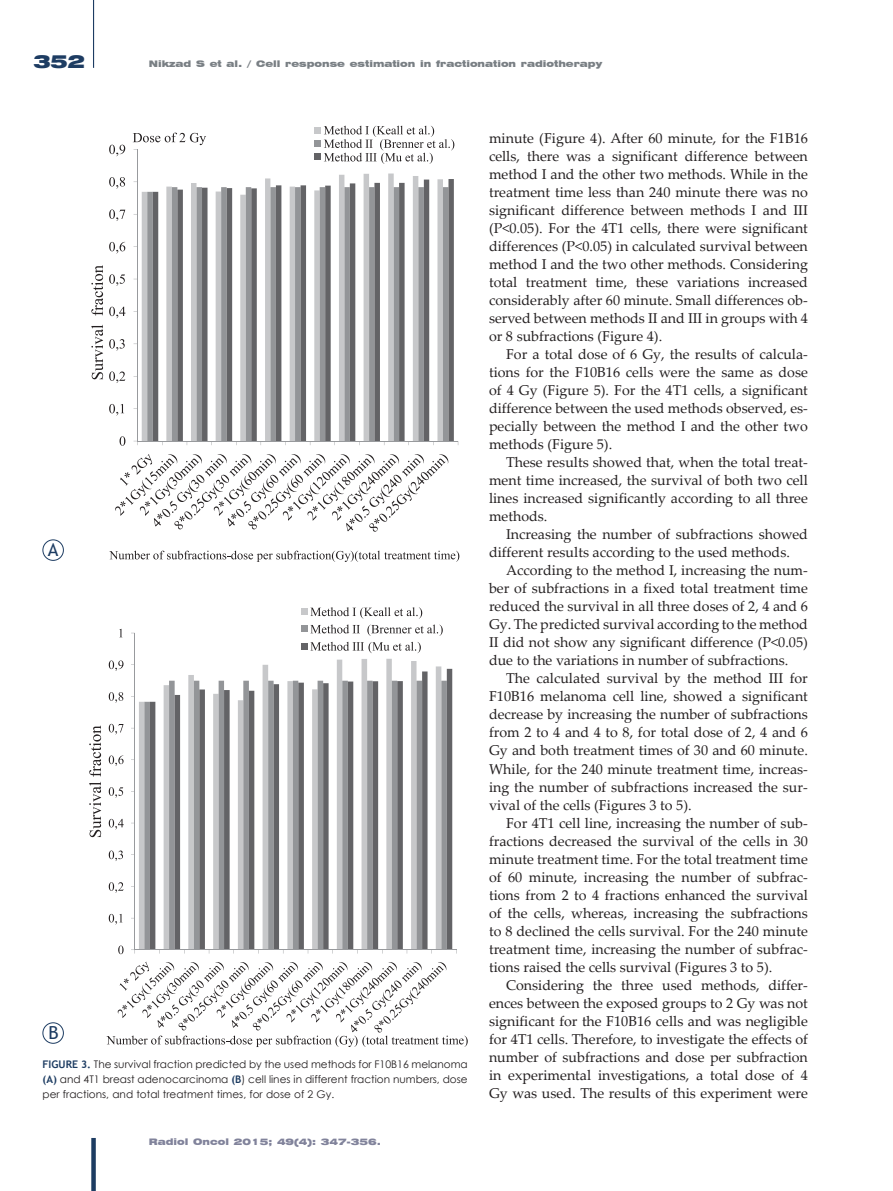
<style>
.page{position:relative;width:893px;height:1191px;background:#fff}
.page>*{position:absolute;margin:0;border:0;box-sizing:border-box;transform-origin:0 0}
.t1{font:900 expanded 18px "Swiss 721 BT";color:#1d3c62}
.t2{font:18px "Trebuchet MS";color:#1d3c62}
.t3{font:14.25px "Palatino Linotype";color:#231f20}
.t4{font:10.5px/15px "Century Gothic";color:#231f20;text-align:justify}
.t5{font:900 expanded 9px "Swiss 721 BT";color:#797f84}
.t6{font:900 expanded 9px "Swiss 721 BT";color:#81839b}
.s1{font-family:"Trebuchet MS";font-weight:700;color:#1d3c62}
</style>
<div class="page">
<div style="left:91px;top:1138px;width:5px;height:53px;background:#1d3c62"></div>
<hr style="left:93px;top:0;width:1px;height:68px;background:#1d3c62">
<svg style="left:142px;top:173px;width:277px;height:268px"></svg>
<svg style="left:153px;top:179px;width:301px;height:262px"></svg>
<hr style="left:137px;top:149px;width:1px;height:292px;background:#989a9d">
<hr style="left:138px;top:441px;width:320px;height:1px;background:#989a9d">
<svg style="left:120px;top:436px;width:5px;height:10px"></svg>
<svg style="left:109px;top:404px;width:15px;height:11px"></svg>
<svg style="left:109px;top:371px;width:16px;height:12px"></svg>
<svg style="left:109px;top:339px;width:16px;height:12px"></svg>
<svg style="left:109px;top:307px;width:16px;height:11px"></svg>
<svg style="left:109px;top:274px;width:16px;height:12px"></svg>
<svg style="left:109px;top:242px;width:16px;height:11px"></svg>
<svg style="left:109px;top:209px;width:16px;height:12px"></svg>
<svg style="left:109px;top:177px;width:16px;height:12px"></svg>
<svg style="left:109px;top:145px;width:16px;height:11px"></svg>
<svg style="left:115px;top:454px;width:333px;height:78px"></svg>
<svg style="left:315px;top:126px;width:139px;height:38px"></svg>
<svg style="left:109px;top:550px;width:350px;height:12px"></svg>
<svg style="left:91px;top:265px;width:12px;height:114px"></svg>
<svg style="left:133px;top:133px;width:73px;height:17px"></svg>
<svg style="left:139px;top:659px;width:302px;height:290px"></svg>
<svg style="left:150px;top:669px;width:302px;height:280px"></svg>
<hr style="left:135px;top:633px;width:1px;height:316px;background:#989a9d">
<hr style="left:135px;top:949px;width:321px;height:1px;background:#989a9d">
<svg style="left:118px;top:945px;width:6px;height:9px"></svg>
<svg style="left:109px;top:914px;width:14px;height:10px"></svg>
<svg style="left:109px;top:882px;width:15px;height:10px"></svg>
<svg style="left:109px;top:850px;width:14px;height:11px"></svg>
<svg style="left:109px;top:819px;width:15px;height:10px"></svg>
<svg style="left:109px;top:787px;width:14px;height:10px"></svg>
<svg style="left:109px;top:755px;width:15px;height:11px"></svg>
<svg style="left:109px;top:724px;width:14px;height:10px"></svg>
<svg style="left:109px;top:692px;width:14px;height:10px"></svg>
<svg style="left:109px;top:660px;width:15px;height:11px"></svg>
<svg style="left:119px;top:629px;width:3px;height:8px"></svg>
<svg style="left:301px;top:607px;width:121px;height:11px"></svg>
<div style="left:301px;top:625px;width:6px;height:7px;background:#939598"></div>
<svg style="left:310px;top:624px;width:133px;height:12px"></svg>
<svg style="left:301px;top:642px;width:120px;height:11px"></svg>
<svg style="left:89px;top:725px;width:12px;height:112px"></svg>
<svg style="left:106px;top:961px;width:362px;height:86px"></svg>
<div style="left:43px;top:539px;width:21px;height:22px;border:1px solid #1d3c62;border-radius:50%"></div>
<div style="left:43px;top:1022px;width:21px;height:21px;border:1px solid #1d3c62;border-radius:50%"></div>
<p class="t1" style="left:33px;top:50px;width:53px">352</p>
<p class="t5" style="left:149px;top:58px;width:455px">Nikzad S et al. / Cell response estimation in fractionation radiotherapy</p>
<p class="t2" style="left:48px;top:539px;width:12px">A</p>
<p class="t2" style="left:48px;top:1022px;width:12px">B</p>
<p class="t4" style="left:43px;top:1056px;width:427px"><span class="s1">FIGURE 3.</span> The survival fraction predicted by the used methods for F10B16 melanoma <span class="s1">(A)</span> and 4T1 breast adenocarcinoma <span class="s1">(B</span>) cell lines in different fraction numbers, dose per fractions, and total treatment times, for dose of 2 Gy.</p>
<p class="t6" style="left:149px;top:1136px;width:234px">Radiol Oncol 2015; 49(4): 347-356.</p>
<p class="t3" style="left:489px;top:128px;width:320px">minute (Figure 4). After 60 minute, for the F1B16</p>
<p class="t3" style="left:489px;top:146px;width:320px">cells, there was a significant difference between</p>
<p class="t3" style="left:489px;top:164px;width:320px">method I and the other two methods. While in the</p>
<p class="t3" style="left:489px;top:182px;width:320px">treatment time less than 240 minute there was no</p>
<p class="t3" style="left:489px;top:200px;width:320px">significant difference between methods I and III</p>
<p class="t3" style="left:489px;top:218px;width:320px">(P&lt;0.05). For the 4T1 cells, there were significant</p>
<p class="t3" style="left:489px;top:236px;width:320px">differences (P&lt;0.05) in calculated survival between</p>
<p class="t3" style="left:489px;top:254px;width:320px">method I and the two other methods. Considering</p>
<p class="t3" style="left:489px;top:272px;width:320px">total treatment time, these variations increased</p>
<p class="t3" style="left:489px;top:290px;width:320px">considerably after 60 minute. Small differences ob-</p>
<p class="t3" style="left:489px;top:308px;width:320px">served between methods II and III in groups with 4</p>
<p class="t3" style="left:489px;top:326px;width:175px">or 8 subfractions (Figure 4).</p>
<p class="t3" style="left:506px;top:344px;width:303px">For a total dose of 6 Gy, the results of calcula-</p>
<p class="t3" style="left:489px;top:362px;width:320px">tions for the F10B16 cells were the same as dose</p>
<p class="t3" style="left:489px;top:380px;width:320px">of 4 Gy (Figure 5). For the 4T1 cells, a significant</p>
<p class="t3" style="left:489px;top:398px;width:320px">difference between the used methods observed, es-</p>
<p class="t3" style="left:489px;top:416px;width:320px">pecially between the method I and the other two</p>
<p class="t3" style="left:489px;top:434px;width:125px">methods (Figure 5).</p>
<p class="t3" style="left:506px;top:452px;width:303px">These results showed that, when the total treat-</p>
<p class="t3" style="left:489px;top:470px;width:320px">ment time increased, the survival of both two cell</p>
<p class="t3" style="left:489px;top:488px;width:320px">lines increased significantly according to all three</p>
<p class="t3" style="left:489px;top:506px;width:60px">methods.</p>
<p class="t3" style="left:506px;top:524px;width:303px">Increasing the number of subfractions showed</p>
<p class="t3" style="left:489px;top:542px;width:302px">different results according to the used methods.</p>
<p class="t3" style="left:506px;top:560px;width:303px">According to the method I, increasing the num-</p>
<p class="t3" style="left:489px;top:578px;width:320px">ber of subfractions in a fixed total treatment time</p>
<p class="t3" style="left:489px;top:596px;width:320px">reduced the survival in all three doses of 2, 4 and 6</p>
<p class="t3" style="left:489px;top:614px;width:320px">Gy. The predicted survival according to the method</p>
<p class="t3" style="left:489px;top:632px;width:320px">II did not show any significant difference (P&lt;0.05)</p>
<p class="t3" style="left:489px;top:650px;width:301px">due to the variations in number of subfractions.</p>
<p class="t3" style="left:506px;top:668px;width:303px">The calculated survival by the method III for</p>
<p class="t3" style="left:489px;top:686px;width:320px">F10B16 melanoma cell line, showed a significant</p>
<p class="t3" style="left:489px;top:704px;width:320px">decrease by increasing the number of subfractions</p>
<p class="t3" style="left:489px;top:722px;width:320px">from 2 to 4 and 4 to 8, for total dose of 2, 4 and 6</p>
<p class="t3" style="left:489px;top:740px;width:320px">Gy and both treatment times of 30 and 60 minute.</p>
<p class="t3" style="left:489px;top:758px;width:320px">While, for the 240 minute treatment time, increas-</p>
<p class="t3" style="left:489px;top:776px;width:320px">ing the number of subfractions increased the sur-</p>
<p class="t3" style="left:489px;top:794px;width:204px">vival of the cells (Figures 3 to 5).</p>
<p class="t3" style="left:506px;top:812px;width:303px">For 4T1 cell line, increasing the number of sub-</p>
<p class="t3" style="left:489px;top:830px;width:320px">fractions decreased the survival of the cells in 30</p>
<p class="t3" style="left:489px;top:848px;width:320px">minute treatment time. For the total treatment time</p>
<p class="t3" style="left:489px;top:866px;width:320px">of 60 minute, increasing the number of subfrac-</p>
<p class="t3" style="left:489px;top:884px;width:320px">tions from 2 to 4 fractions enhanced the survival</p>
<p class="t3" style="left:489px;top:902px;width:320px">of the cells, whereas, increasing the subfractions</p>
<p class="t3" style="left:489px;top:920px;width:320px">to 8 declined the cells survival. For the 240 minute</p>
<p class="t3" style="left:489px;top:938px;width:320px">treatment time, increasing the number of subfrac-</p>
<p class="t3" style="left:489px;top:956px;width:285px">tions raised the cells survival (Figures 3 to 5).</p>
<p class="t3" style="left:506px;top:974px;width:303px">Considering the three used methods, differ-</p>
<p class="t3" style="left:489px;top:992px;width:320px">ences between the exposed groups to 2 Gy was not</p>
<p class="t3" style="left:489px;top:1010px;width:320px">significant for the F10B16 cells and was negligible</p>
<p class="t3" style="left:489px;top:1028px;width:320px">for 4T1 cells. Therefore, to investigate the effects of</p>
<p class="t3" style="left:489px;top:1046px;width:320px">number of subfractions and dose per subfraction</p>
<p class="t3" style="left:489px;top:1064px;width:320px">in experimental investigations, a total dose of 4</p>
<p class="t3" style="left:489px;top:1082px;width:320px">Gy was used. The results of this experiment were</p>
</div>
